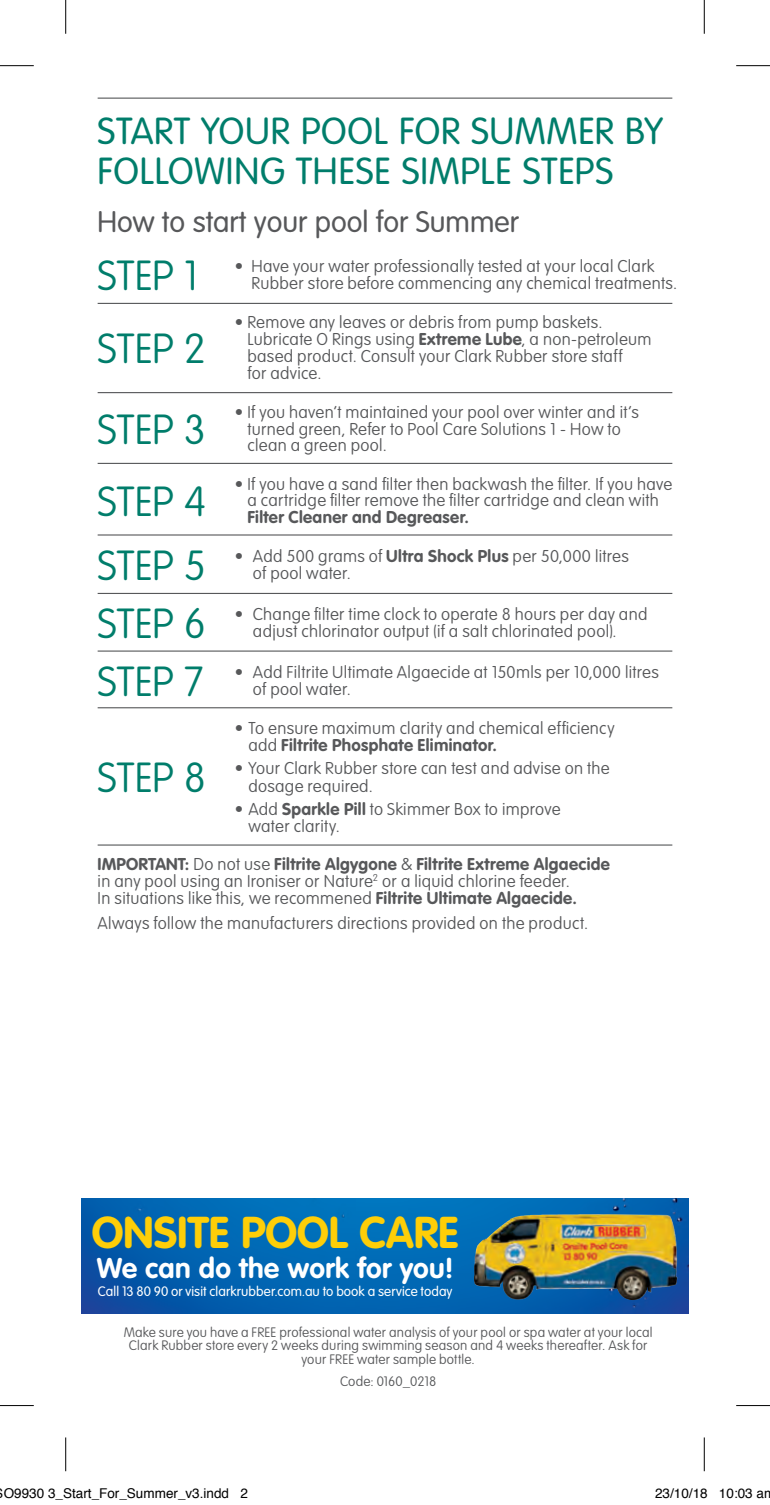
<style>
.page{position:relative;width:770px;height:1505px;background:#fff}
.page>*{position:absolute;margin:0;border:0;box-sizing:border-box;transform-origin:0 0}
.t1{font:700 43.88px "VAG Rounded";color:#fece08}
.t2{font:100 41.4px/64.6px "VAG Rounded";letter-spacing:.005em;color:#007d6b}
.t3{font:300 37.12px/39.4px "VAG Rounded";letter-spacing:.02em;color:#007d6b}
.t4{font:300 29.25px "VAG Rounded";color:#57585a}
.t5{font:700 28.12px "VAG Rounded";letter-spacing:.015em;color:#fff}
.t6{font:100 16.88px/16.9px "VAG Rounded";letter-spacing:.02em;color:#57585a}
.t7{font:700 16.88px "VAG Rounded";letter-spacing:.025em;color:#57585a}
.t8{font:100 13.5px/13.5px "VAG Rounded";letter-spacing:.015em;color:#57585a;text-align:center}
.t9{font:300 13.5px "VAG Rounded";letter-spacing:.005em;color:#fff}
.t10{font:13.5px "Helvetica";color:#000}
.s1{font-weight:700}
</style>
<div class="page">
<hr style="left:98px;top:98px;width:574px;height:1px;background:#57585a">
<hr style="left:98px;top:303px;width:574px;height:1px;background:#57585a">
<hr style="left:98px;top:392px;width:574px;height:1px;background:#57585a">
<hr style="left:98px;top:463px;width:574px;height:1px;background:#57585a">
<hr style="left:98px;top:534px;width:574px;height:1px;background:#57585a">
<hr style="left:98px;top:593px;width:574px;height:1px;background:#57585a">
<hr style="left:98px;top:650px;width:574px;height:1px;background:#57585a">
<hr style="left:98px;top:707px;width:574px;height:1px;background:#57585a">
<hr style="left:98px;top:844px;width:574px;height:1px;background:#57585a">
<img style="left:82px;top:1198px;width:605px;height:115px">
<img style="left:473px;top:1214px;width:174px;height:86px">
<hr style="left:0;top:65px;width:34px;height:1px;background:#000">
<hr style="left:735px;top:65px;width:34px;height:1px;background:#000">
<hr style="left:0;top:1405px;width:34px;height:1px;background:#000">
<hr style="left:735px;top:1405px;width:34px;height:1px;background:#000">
<hr style="left:65px;top:0;width:1px;height:34px;background:#000">
<hr style="left:65px;top:1437px;width:1px;height:34px;background:#000">
<hr style="left:703px;top:0;width:1px;height:34px;background:#000">
<hr style="left:703px;top:1437px;width:1px;height:34px;background:#000">
<h3 class="t3" style="left:98px;top:111px;width:566px">START YOUR POOL FOR SUMMER BY<br>FOLLOWING THESE SIMPLE STEPS</h3>
<h3 class="t4" style="left:98px;top:205px;width:422px">How to start your pool for Summer</h3>
<h2 class="t2" style="left:98px;top:243px;width:102px">STEP 1</h2>
<h2 class="t2" style="left:98px;top:316px;width:110px">STEP 2</h2>
<h2 class="t2" style="left:98px;top:397px;width:110px">STEP 3</h2>
<p class="t6" style="left:251px;top:258px;width:427px;text-indent:-17px">• Have your water professionally tested at your local Clark<br>Rubber store before commencing any chemical treatments.</p>
<p class="t6" style="left:247px;top:314px;width:405px;text-indent:-12px">• Remove any leaves or debris from pump baskets.<br>Lubricate O Rings using <span class="s1">Extreme Lube</span>, a non-petroleum based product. Consult your Clark Rubber store staff<br>for advice.</p>
<p class="t6" style="left:247px;top:403px;width:393px;text-indent:-12px">• If you haven’t maintained your pool over winter and it’s turned green, Refer to Pool Care Solutions 1 - How to clean a green pool.</p>
<p class="t6" style="left:235px;top:475px;width:438px;text-align:center">• If you have a sand filter then backwash the filter. If you have a cartridge filter remove the filter cartridge and clean with</p>
<p class="t7" style="left:247px;top:507px;width:223px">Filter Cleaner and Degreaser.</p>
<p class="t6" style="left:253px;top:548px;width:377px;text-indent:-18px">• Add 500 grams of <span class="s1">Ultra Shock Plus</span> per 50,000 litres of pool water.</p>
<p class="t6" style="left:253px;top:606px;width:395px;text-indent:-18px">• Change filter time clock to operate 8 hours per day and adjust chlorinator output (if a salt chlorinated pool).</p>
<p class="t6" style="left:253px;top:663px;width:407px;text-indent:-18px">• Add Filtrite Ultimate Algaecide at 150mls per 10,000 litres of pool water.</p>
<p class="t6" style="left:248px;top:719px;width:367px;text-indent:-14px">• To ensure maximum clarity and chemical efficiency add <span class="s1">Filtrite Phosphate Eliminator.</span></p>
<p class="t6" style="left:248px;top:760px;width:362px;text-indent:-14px">• Your Clark Rubber store can test and advise on the dosage required.</p>
<p class="t6" style="left:248px;top:800px;width:313px;text-indent:-14px">• Add <span class="s1">Sparkle Pill</span> to Skimmer Box to improve water clarity.</p>
<p class="t6" style="left:98px;top:855px;width:513px"><span class="s1">IMPORTANT:</span> Do not use <span class="s1">Filtrite Algygone</span> &amp; <span class="s1">Filtrite Extreme Algaecide </span>in any pool using an Ironiser or Nature<sup>2</sup> or a liquid chlorine feeder.<br>In situations like this, we recommened <span class="s1">Filtrite Ultimate Algaecide.</span></p>
<h2 class="t2" style="left:98px;top:469px;width:110px">STEP 4<br>STEP 5</h2>
<h2 class="t2" style="left:98px;top:595px;width:110px;line-height:57.6px">STEP 6<br>STEP 7</h2>
<h2 class="t2" style="left:98px;top:745px;width:110px">STEP 8</h2>
<p class="t6" style="left:98px;top:914px;width:491px">Always follow the manufacturers directions provided on the product.</p>
<h1 class="t1" style="left:92px;top:1206px;width:368px">ONSITE POOL CARE</h1>
<h3 class="t5" style="left:97px;top:1251px;width:358px">We can do the work for you!</h3>
<p class="t9" style="left:98px;top:1283px;width:356px">Call 13 80 90 or visit clarkrubber.com.au to book a service today</p>
<p class="t8" style="left:124px;top:1324px;width:530px">Make sure you have a FREE professional water analysis of your pool or spa water at your local<br>Clark Rubber store every 2 weeks during swimming season and 4 weeks thereafter. Ask for your FREE water sample bottle.</p>
<p class="t8" style="left:340px;top:1374px;width:98px">Code: 0160_0218</p>
<p class="t10" style="left:4px;top:1483px;width:245px">O9930 3_Start_For_Summer_v3.indd 2</p>
<p class="t10" style="left:654px;top:1483px;width:122px">23/10/18 10:03 am</p>
</div>
